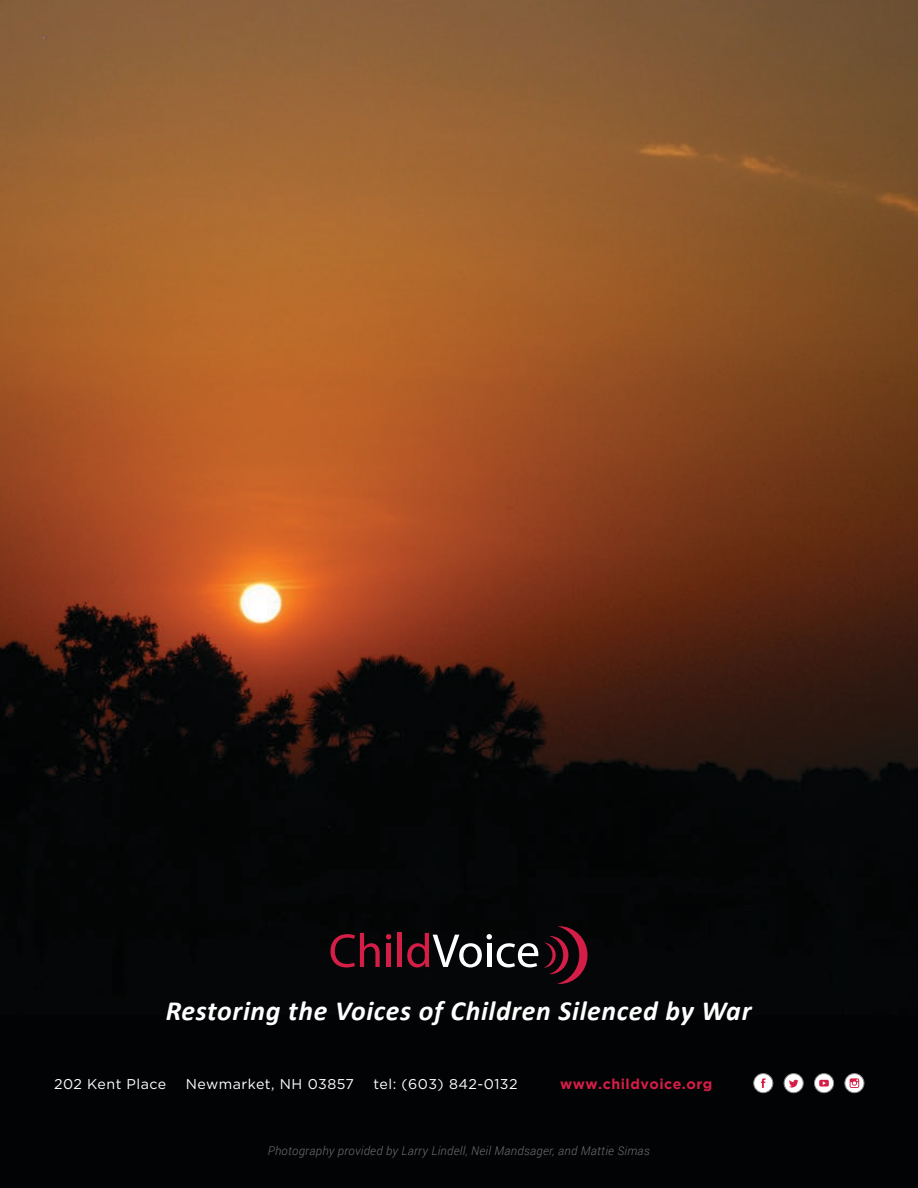
<style>
.page{position:relative;width:918px;height:1188px;background:#fff}
.page>*{position:absolute;margin:0;border:0;box-sizing:border-box;transform-origin:0 0}
.t1{font:italic 700 27.75px "Calibri";letter-spacing:.025em;color:#fff}
.t2{font:14.25px "Gotham";letter-spacing:.035em;color:#fff}
.t3{font:700 14.25px "Gotham";letter-spacing:.035em;color:#d41e47}
.t4{font:italic 300 12px "Roboto";letter-spacing:.025em;color:#6e7072}
</style>
<div class="page">
<div style="left:0;top:998px;width:918px;height:190px;background:#020304"></div>
<img style="left:0;top:0;width:918px;height:998px">
<svg style="left:330px;top:933px;width:50px;height:34px;background:#420d1a"></svg>
<hr style="left:387px;top:944px;width:4px;height:23px;background:#d41e47">
<svg style="left:386px;top:934px;width:5px;height:5px"></svg>
<hr style="left:398px;top:933px;width:4px;height:34px;background:#d41e47">
<svg style="left:407px;top:926px;width:181px;height:58px;background:#312125"></svg>
<svg style="left:784px;top:1073px;width:20px;height:20px"></svg>
<svg style="left:789px;top:1080px;width:9px;height:8px"></svg>
<div style="left:753px;top:1073px;width:20px;height:20px;background:#fff;border:1px solid #808282;border-radius:50%"></div>
<svg style="left:761px;top:1078px;width:5px;height:10px"></svg>
<svg style="left:845px;top:1073px;width:19px;height:20px"></svg>
<svg style="left:850px;top:1078px;width:9px;height:10px"></svg>
<svg style="left:814px;top:1073px;width:20px;height:20px"></svg>
<svg style="left:819px;top:1080px;width:10px;height:7px"></svg>
<h1 class="t1" style="left:166px;top:993px;width:587px">Restoring the Voices of Children Silenced by War</h1>
<p class="t2" style="left:54px;top:1076px;width:114px">202 Kent Place</p>
<p class="t2" style="left:186px;top:1076px;width:170px">Newmarket, NH 03857</p>
<p class="t2" style="left:374px;top:1076px;width:146px">tel: (603) 842-0132</p>
<p class="t3" style="left:560px;top:1076px;width:154px">www.childvoice.org</p>
<p class="t4" style="left:268px;top:1143px;width:383px">Photography provided by Larry Lindell, Neil Mandsager, and Mattie Simas</p>
</div>
